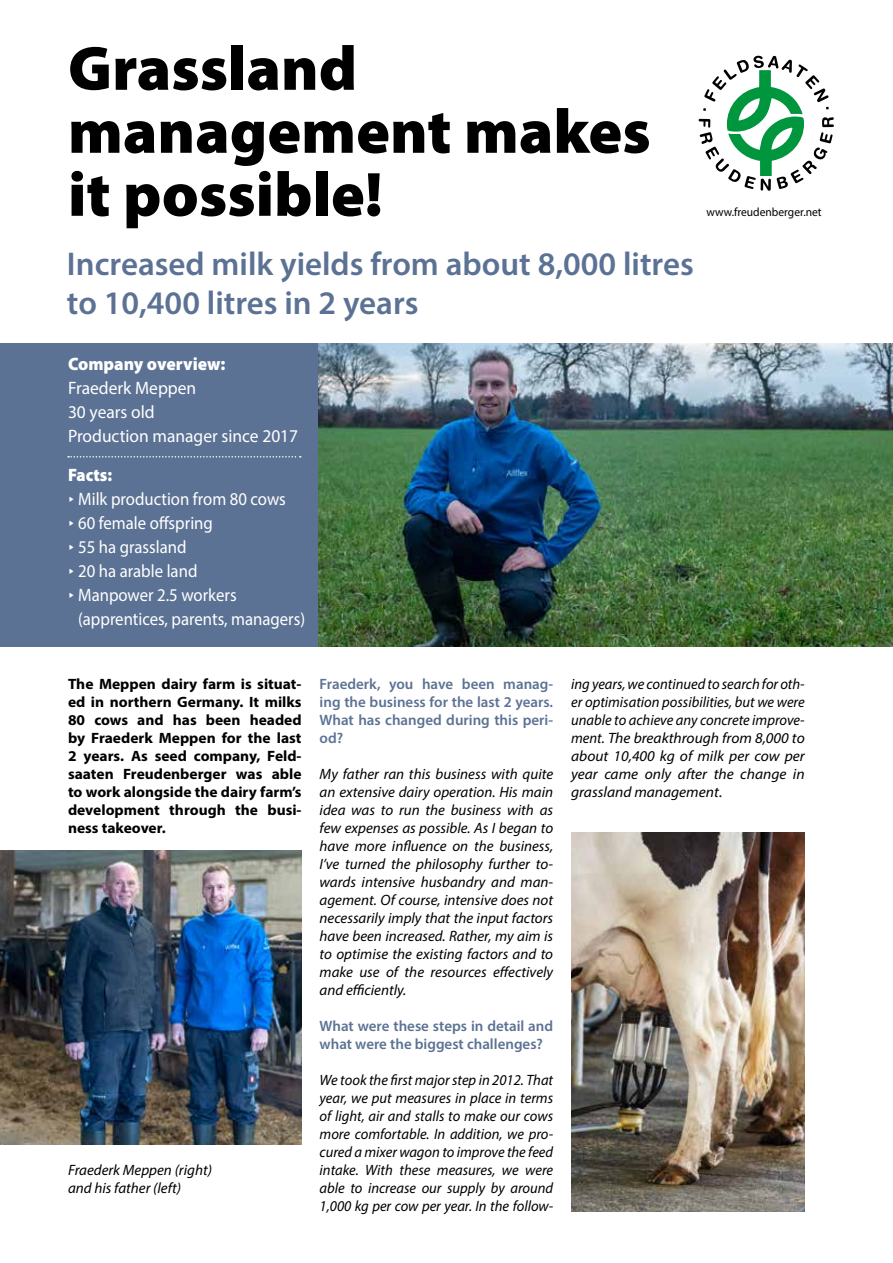
<style>
.page{position:relative;width:893px;height:1263px;background:#fff}
.page>*{position:absolute;margin:0;border:0;box-sizing:border-box;transform-origin:0 0}
.t1{font:900 63px/63px "Myriad Pro";color:#000}
.t2{font:600 33px/39px "Myriad Pro";color:#5c7294}
.t3{font:18px "Myriad Pro";color:#fff;scale:.93 1}
.t4{font:18px/24px "Myriad Pro";color:#fff}
.t5{font:900 18px "Myriad Pro";color:#fff}
.t6{font:900 18px "Myriad Pro";color:#fff;scale:.93 1}
.t7{font:italic 15px/18px "Myriad Pro";color:#000;text-align:justify}
.t8{font:700 15px/18px "Myriad Pro";color:#000;text-align:justify}
.t9{font:600 15px/18px "Myriad Pro";color:#5c7294;text-align:justify}
.t10{font:12px "Myriad Pro";color:#000;scale:.96 1}
.s1{font-family:"Geogrotesque"}
.s2{font-style:normal}
</style>
<div class="page">
<svg style="left:699px;top:56px;width:135px;height:135px"></svg>
<div style="left:0;top:343px;width:893px;height:304px;background:#5c7294"></div>
<img style="left:319px;top:343px;width:574px;height:304px">
<img style="left:0;top:850px;width:302px;height:294px">
<img style="left:571px;top:832px;width:234px;height:379px">
<svg style="left:68px;top:456px;width:233px;height:1px"></svg>
<h1 class="t1" style="left:68px;top:35px;width:584px">Grassland management makes it possible!</h1>
<h2 class="t2" style="left:67px;top:244px;width:628px">Increased milk yields from about 8,000 litres to 10,400 litres in 2 years</h2>
<p class="t10" style="left:706px;top:204px;width:121px">www.freudenberger.net</p>
<p class="t5" style="left:68px;top:352px;width:159px">Company overview:</p>
<p class="t4" style="left:68px;top:376px;width:232px">Fraederk Meppen<br>30 years old<br>Production manager since 2017</p>
<p class="t6" style="left:68px;top:463px;width:49px">Facts:</p>
<p class="t3" style="left:68px;top:488px;width:236px"><span class="s1">∂</span> Milk production from 80 cows</p>
<p class="t3" style="left:68px;top:512px;width:157px"><span class="s1">∂</span> 60 female offspring</p>
<p class="t3" style="left:68px;top:536px;width:129px"><span class="s1">∂</span> 55 ha grassland</p>
<p class="t3" style="left:68px;top:560px;width:141px"><span class="s1">∂</span> 20 ha arable land</p>
<p class="t3" style="left:68px;top:584px;width:183px"><span class="s1">∂</span> Manpower 2.5 workers</p>
<p class="t3" style="left:78px;top:608px;width:246px">(apprentices, parents, managers)</p>
<p class="t8" style="left:68px;top:674px;width:235px">The Meppen dairy farm is situat&shy;ed in northern Germany. It milks 80 cows and has been headed by Fraederk Meppen for the last 2 years. As seed company, Feld&shy;saaten Freudenberger was able to work alongside the dairy farm’s development through the busi&shy;ness takeover.</p>
<p class="t7" style="left:68px;top:1160px;width:145px">Fraederk Meppen (right) and his father (left)</p>
<p class="t9" style="left:320px;top:674px;width:235px">Fraederk, you have been manag&shy;ing the business for the last 2 years.<br>What has changed during this peri&shy;od?</p>
<p class="t7" style="left:320px;top:764px;width:235px">My father ran this business with quite an extensive dairy operation. His main idea was to run the business with as few expenses as possible. As I began to have more influence on the business, I’ve turned the philosophy further to&shy;wards intensive husbandry and man&shy;agement. Of course, intensive does not necessarily imply that the input factors have been increased. Rather, my aim is to optimise the existing factors and to make use of the resources effectively and efficiently.</p>
<p class="t9" style="left:320px;top:1016px;width:235px">What were these steps in detail and what were the biggest challenges?</p>
<p class="t7" style="left:320px;top:1070px;width:235px">We took the first major step in 2012. That year, we put measures in place in terms of light, air and stalls to make our cows more comfortable. In addition, we pro&shy;cured a mixer wagon to improve the feed intake. With these measures, we were able to increase our supply by around 1,000 kg per cow per year. In the follow-</p>
<p class="t7" style="left:571px;top:674px;width:235px">ing years, we continued to search for oth&shy;er optimisation possibilities, but we were unable to achieve any concrete improve&shy;ment. The breakthrough from 8,000 to about 10,400 kg of milk per cow per year came only after the change in grassland management<span class="s2">.</span></p>
</div>
